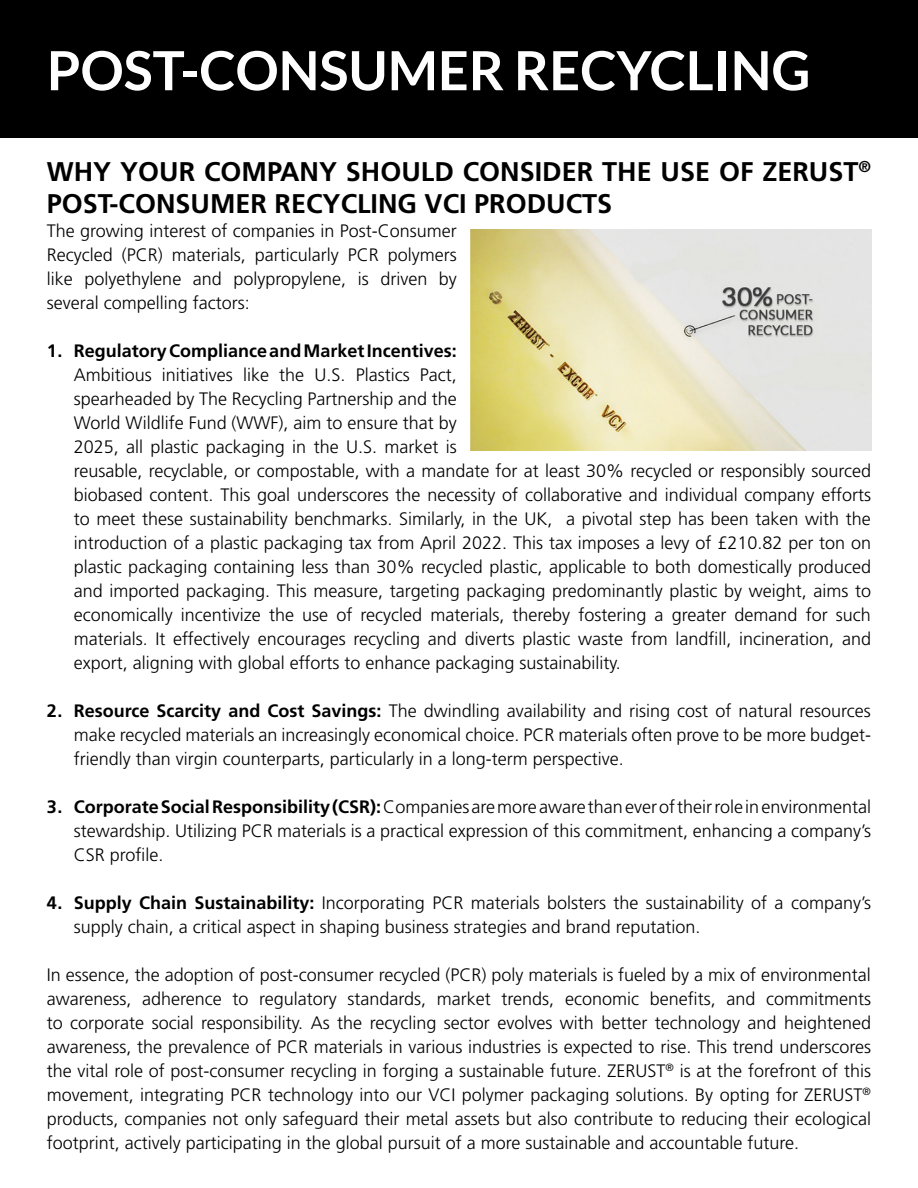
<style>
.page{position:relative;width:918px;height:1188px;background:#fff}
.page>*{position:absolute;margin:0;border:0;box-sizing:border-box;transform-origin:0 0}
._80_Header_C{font:700 54px "Lato";color:#fff}
.Text_Left_Justify{font:700 27px/32.4px "Frutiger LT Std";color:#000}
.Text_Left_Justify-2{font:300 18px/24px "Frutiger LT Std";color:#000;text-align:justify}
.s1{font-weight:700}
</style>
<div class="page">
<div style="left:0;top:0;width:918px;height:137px;background:#000"></div>
<img style="left:470px;top:229px;width:401px;height:221px">
<p class="_80_Header_C" style="left:47px;top:40px;width:765px">POST-CONSUMER RECYCLING</p>
<p class="Text_Left_Justify" style="left:47px;top:155px;width:826px">WHY YOUR COMPANY SHOULD CONSIDER THE USE OF ZERUST<sup>®<br></sup>POST-CONSUMER RECYCLING VCI PRODUCTS</p>
<p class="Text_Left_Justify-2" style="left:47px;top:219px;width:412px">The growing interest of companies in Post-Consumer Recycled (PCR) materials, particularly PCR polymers like polyethylene and polypropylene, is driven by several compelling factors:</p>
<p class="Text_Left_Justify-2" style="left:74px;top:339px;width:799px;text-align:left;text-indent:-27px"><span class="s1">1. Regulatory Compliance and Market Incentives:<br></span>Ambitious initiatives like the U.S. Plastics Pact,<br>spearheaded by The Recycling Partnership and the<br>World Wildlife Fund (WWF), aim to ensure that by<br>2025, all plastic packaging in the U.S. market is<br>reusable, recyclable, or compostable, with a mandate for at least 30% recycled or responsibly sourced biobased content. This goal underscores the necessity of collaborative and individual company efforts to meet these sustainability benchmarks. Similarly, in the UK, a pivotal step has been taken with the introduction of a plastic packaging tax from April 2022. This tax imposes a levy of £210.82 per ton on plastic packaging containing less than 30% recycled plastic, applicable to both domestically produced and imported packaging. This measure, targeting packaging predominantly plastic by weight, aims to economically incentivize the use of recycled materials, thereby fostering a greater demand for such materials. It effectively encourages recycling and diverts plastic waste from landfill, incineration, and export, aligning with global efforts to enhance packaging sustainability.</p>
<p class="Text_Left_Justify-2" style="left:74px;top:699px;width:799px;text-indent:-27px"><span class="s1">2. Resource Scarcity and Cost Savings:</span> The dwindling availability and rising cost of natural resources make recycled materials an increasingly economical choice. PCR materials often prove to be more budget&shy;friendly than virgin counterparts, particularly in a long-term perspective.</p>
<p class="Text_Left_Justify-2" style="left:74px;top:795px;width:799px;text-indent:-27px"><span class="s1">3. Corporate Social Responsibility (CSR):</span> Companies are more aware than ever of their role in environmental stewardship. Utilizing PCR materials is a practical expression of this commitment, enhancing a company’s CSR profile.</p>
<p class="Text_Left_Justify-2" style="left:74px;top:891px;width:799px;text-indent:-27px"><span class="s1">4. Supply Chain Sustainability:</span> Incorporating PCR materials bolsters the sustainability of a company’s supply chain, a critical aspect in shaping business strategies and brand reputation.</p>
<p class="Text_Left_Justify-2" style="left:47px;top:963px;width:826px">In essence, the adoption of post-consumer recycled (PCR) poly materials is fueled by a mix of environmental awareness, adherence to regulatory standards, market trends, economic benefits, and commitments to corporate social responsibility. As the recycling sector evolves with better technology and heightened awareness, the prevalence of PCR materials in various industries is expected to rise. This trend underscores the vital role of post-consumer recycling in forging a sustainable future. ZERUST<sup>®</sup> is at the forefront of this movement, integrating PCR technology into our VCI polymer packaging solutions. By opting for ZERUST<sup>® </sup>products, companies not only safeguard their metal assets but also contribute to reducing their ecological footprint, actively participating in the global pursuit of a more sustainable and accountable future.</p>
</div>
